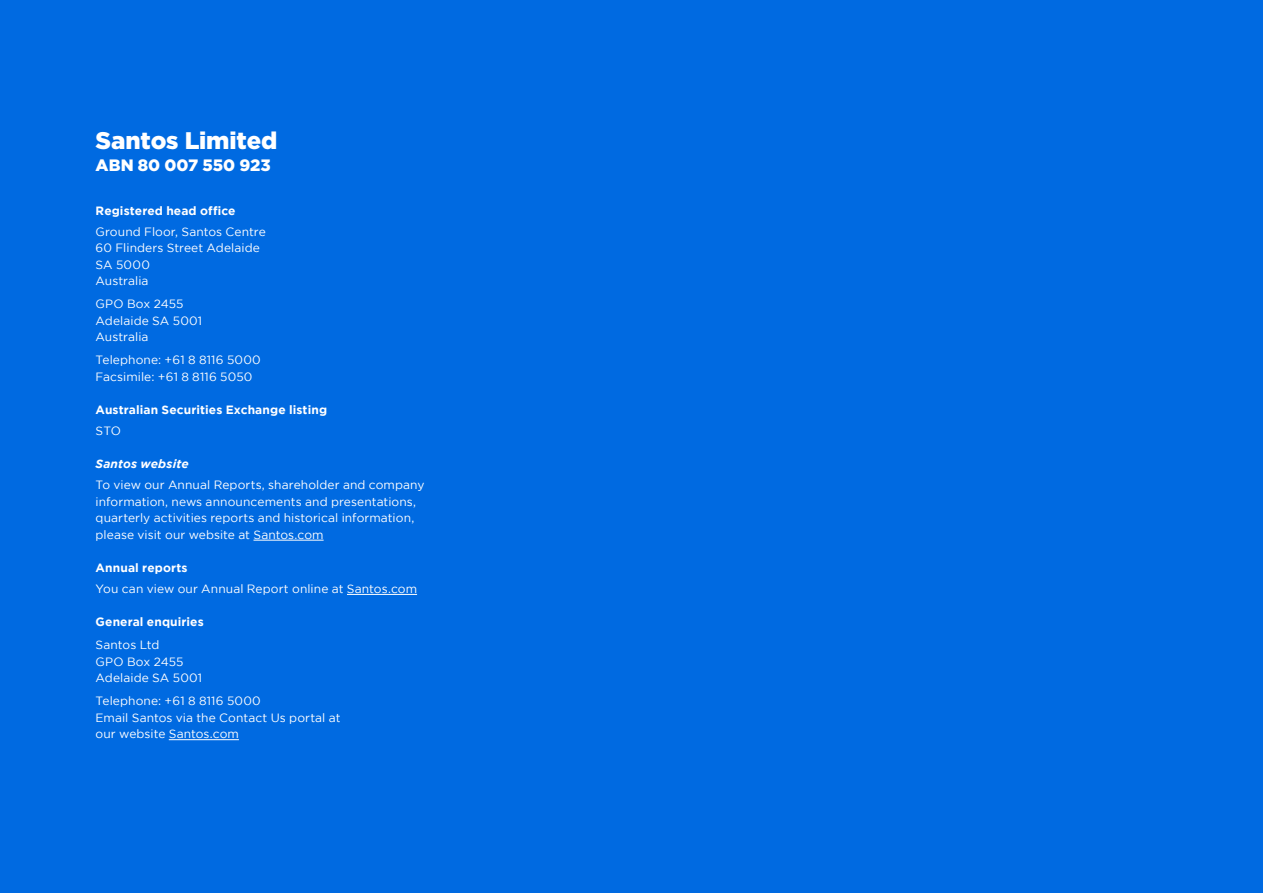
<style>
.page{position:relative;width:1263px;height:893px;background:#006ae1}
.page>*{position:absolute;margin:0;border:0;box-sizing:border-box;transform-origin:0 0}
.t1{font:900 24px "Gotham";letter-spacing:-.005em;color:#fff}
.t2{font:900 16.5px "Gotham";letter-spacing:-.005em;color:#fff}
.t3{font:12px/16.5px "Gotham";letter-spacing:.005em;color:#fff}
.t4{font:700 12px "Gotham";letter-spacing:.01em;color:#fff}
.t5{font:italic 700 12px "Gotham";letter-spacing:.01em;color:#fff}
</style>
<div class="page">
<hr style="left:253px;top:540px;width:71px;height:1px;background:#fff">
<hr style="left:347px;top:594px;width:70px;height:1px;background:#fff">
<hr style="left:169px;top:739px;width:70px;height:1px;background:#fff">
<h1 class="t1" style="left:96px;top:126px;width:183px">Santos Limited</h1>
<h2 class="t2" style="left:96px;top:156px;width:177px">ABN 80 007 550 923</h2>
<p class="t4" style="left:96px;top:204px;width:141px">Registered head office</p>
<p class="t3" style="left:96px;top:223px;width:172px">Ground Floor, Santos Centre<br>60 Flinders Street Adelaide<br>SA 5000<br>Australia</p>
<p class="t3" style="left:96px;top:295px;width:108px">GPO Box 2455<br>Adelaide SA 5001<br>Australia</p>
<p class="t3" style="left:96px;top:351px;width:167px">Telephone: +61 8 8116 5000<br>Facsimile: +61 8 8116 5050</p>
<p class="t4" style="left:96px;top:403px;width:233px">Australian Securities Exchange listing</p>
<p class="t3" style="left:96px;top:422px;width:27px">STO</p>
<p class="t5" style="left:96px;top:457px;width:95px">Santos website</p>
<p class="t3" style="left:96px;top:476px;width:330px">To view our Annual Reports, shareholder and company information, news announcements and presentations, quarterly activities reports and historical information, please visit our website at Santos.com</p>
<p class="t4" style="left:96px;top:561px;width:93px">Annual reports</p>
<p class="t3" style="left:96px;top:580px;width:323px">You can view our Annual Report online at Santos.com</p>
<p class="t4" style="left:96px;top:615px;width:110px">General enquiries</p>
<p class="t3" style="left:96px;top:636px;width:108px">Santos Ltd<br>GPO Box 2455<br>Adelaide SA 5001</p>
<p class="t3" style="left:96px;top:692px;width:246px">Telephone: +61 8 8116 5000<br>Email Santos via the Contact Us portal at our website Santos.com</p>
</div>
